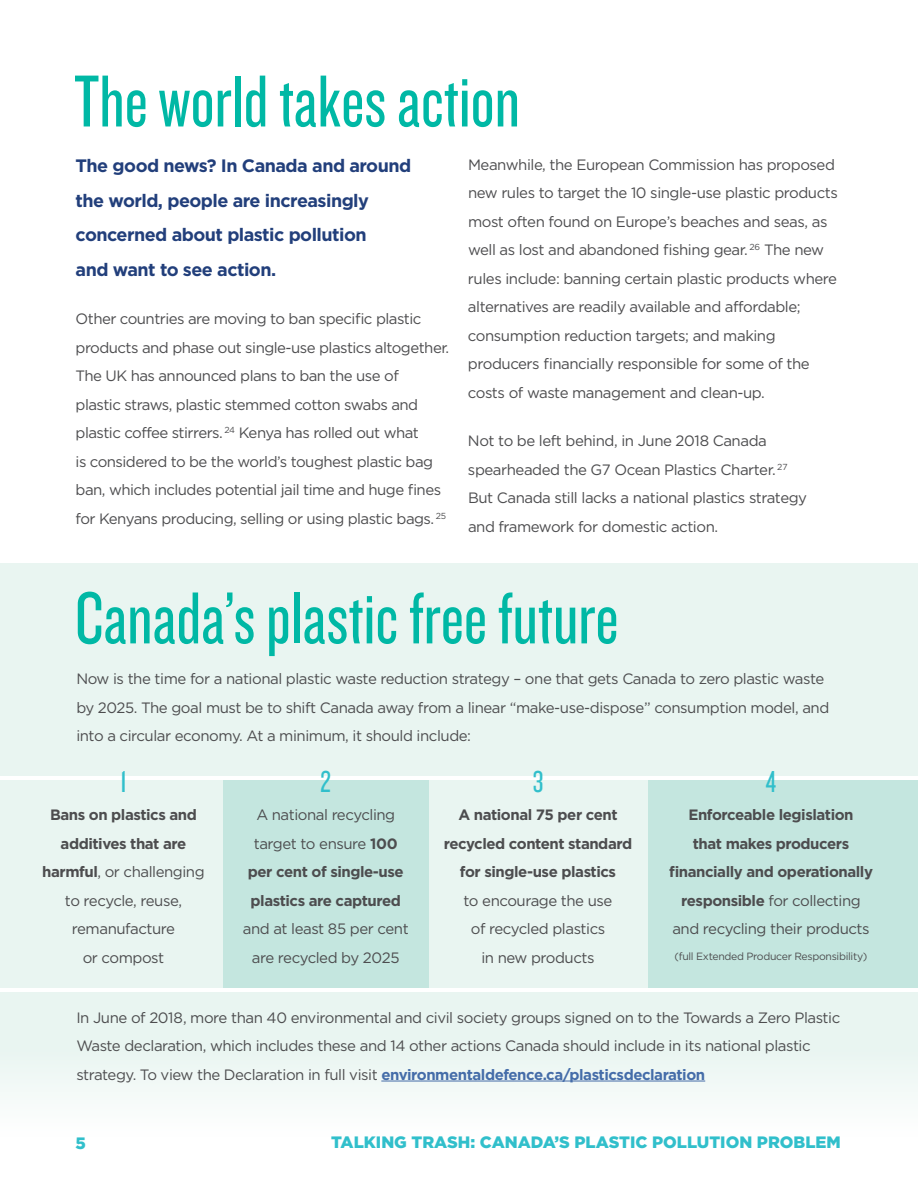
<style>
.page{position:relative;width:918px;height:1188px;background:#fff}
.page>*{position:absolute;margin:0;border:0;box-sizing:border-box;transform-origin:0 0}
.t1{font:76.35px "Knockout HTF28 Junior Featherwt";color:#00b8a5}
.t2{font:31.5px "Knockout HTF28 Junior Featherwt";color:#31bfcb}
.t3{font:700 18px/34.5px "Gotham";letter-spacing:-.03em;color:#223f7b}
.t4{font:900 16.5px "Gotham";color:#31bfcb}
.t5{font:15px/28.5px "Gotham";letter-spacing:-.03em;color:#4d4d4f}
.t6{font:700 15px/28.5px "Gotham";letter-spacing:-.03em;color:#4d4d4f;text-align:center}
.t7{font:10.5px "Gotham";letter-spacing:-.03em;color:#4d4d4f}
.s1{font-weight:700}
.s2{font-weight:400}
.s3{font-weight:700;color:#456da9}
</style>
<div class="page">
<div style="left:0;top:563px;width:918px;height:213px;background:#e9f5f1"></div>
<div style="left:0;top:992px;width:918px;height:145px;background:linear-gradient(to bottom,#e4f2ee,#fbfcfc)"></div>
<div style="left:0;top:780px;width:251px;height:208px;background:#e9f5f1"></div>
<div style="left:427px;top:780px;width:224px;height:208px;background:#e9f5f1"></div>
<div style="left:223px;top:780px;width:205px;height:208px;background:#c4e6df"></div>
<div style="left:649px;top:780px;width:269px;height:208px;background:#c4e6df"></div>
<hr style="left:381px;top:1081px;width:324px;height:1px;background:#456da9">
<h1 class="t1" style="left:74px;top:63px;width:447px">The world takes action</h1>
<p class="t3" style="left:76px;top:148px;width:337px">The good news? In Canada and around the world, people are increasingly concerned about plastic pollution<br>and want to see action.</p>
<p class="t5" style="left:76px;top:305px;width:375px">Other countries are moving to ban specific plastic products and phase out single-use plastics altogether.<br>The UK has announced plans to ban the use of<br>plastic straws, plastic stemmed cotton swabs and plastic coffee stirrers. <sup>24</sup> Kenya has rolled out what<br>is considered to be the world’s toughest plastic bag ban, which includes potential jail time and huge fines for Kenyans producing, selling or using plastic bags. <sup>25</sup></p>
<p class="t5" style="left:468px;top:150px;width:371px">Meanwhile, the European Commission has proposed new rules to target the 10 single-use plastic products most often found on Europe’s beaches and seas, as well as lost and abandoned fishing gear. <sup>26</sup> The new rules include: banning certain plastic products where alternatives are readily available and affordable; consumption reduction targets; and making producers financially responsible for some of the costs of waste management and clean-up.</p>
<p class="t5" style="left:468px;top:427px;width:341px">Not to be left behind, in June 2018 Canada spearheaded the G7 Ocean Plastics Charter. <sup>27<br></sup>But Canada still lacks a national plastics strategy and framework for domestic action.</p>
<h1 class="t1" style="left:75px;top:580px;width:545px">Canada’s plastic free future</h1>
<p class="t5" style="left:76px;top:665px;width:754px">Now is the time for a national plastic waste reduction strategy – one that gets Canada to zero plastic waste by 2025. The goal must be to shift Canada away from a linear “make-use-dispose” consumption model, and into a circular economy. At a minimum, it should include:</p>
<h2 class="t2" style="left:120px;top:765px;width:8px">1</h2>
<p class="t5" style="left:42px;top:800px;width:164px;text-align:center"><span class="s1">Bans on plastics and additives that are harmful</span>, or challenging to recycle, reuse, remanufacture<br>or compost</p>
<h2 class="t2" style="left:321px;top:765px;width:12px">2</h2>
<p class="t6" style="left:248px;top:800px;width:157px"><span class="s2">A national recycling target to ensure</span> 100 per cent of single-use plastics are captured</p>
<p class="t5" style="left:243px;top:914px;width:167px;text-align:center">and at least 85 per cent are recycled by 2025</p>
<h2 class="t2" style="left:533px;top:765px;width:12px">3</h2>
<p class="t6" style="left:444px;top:800px;width:190px">A national 75 per cent recycled content standard for single-use plastics</p>
<p class="t5" style="left:464px;top:886px;width:150px;text-align:center">to encourage the use of recycled plastics in new products</p>
<h2 class="t2" style="left:766px;top:765px;width:12px">4</h2>
<p class="t6" style="left:669px;top:800px;width:206px">Enforceable legislation<br>that makes producers financially and operationally responsible <span class="s2">for collecting and recycling their products</span></p>
<p class="t7" style="left:675px;top:949px;width:194px">(full Extended Producer Responsibility)</p>
<p class="t5" style="left:76px;top:1003px;width:765px">In June of 2018, more than 40 environmental and civil society groups signed on to the Towards a Zero Plastic<br>Waste declaration, which includes these and 14 other actions Canada should include in its national plastic strategy. To view the Declaration in full visit <span class="s3">environmentaldefence.ca/plasticsdeclaration</span></p>
<p class="t4" style="left:76px;top:1134px;width:12px">5</p>
<p class="t4" style="left:331px;top:1132px;width:511px">TALKING TRASH: CANADA’S PLASTIC POLLUTION PROBLEM</p>
</div>
